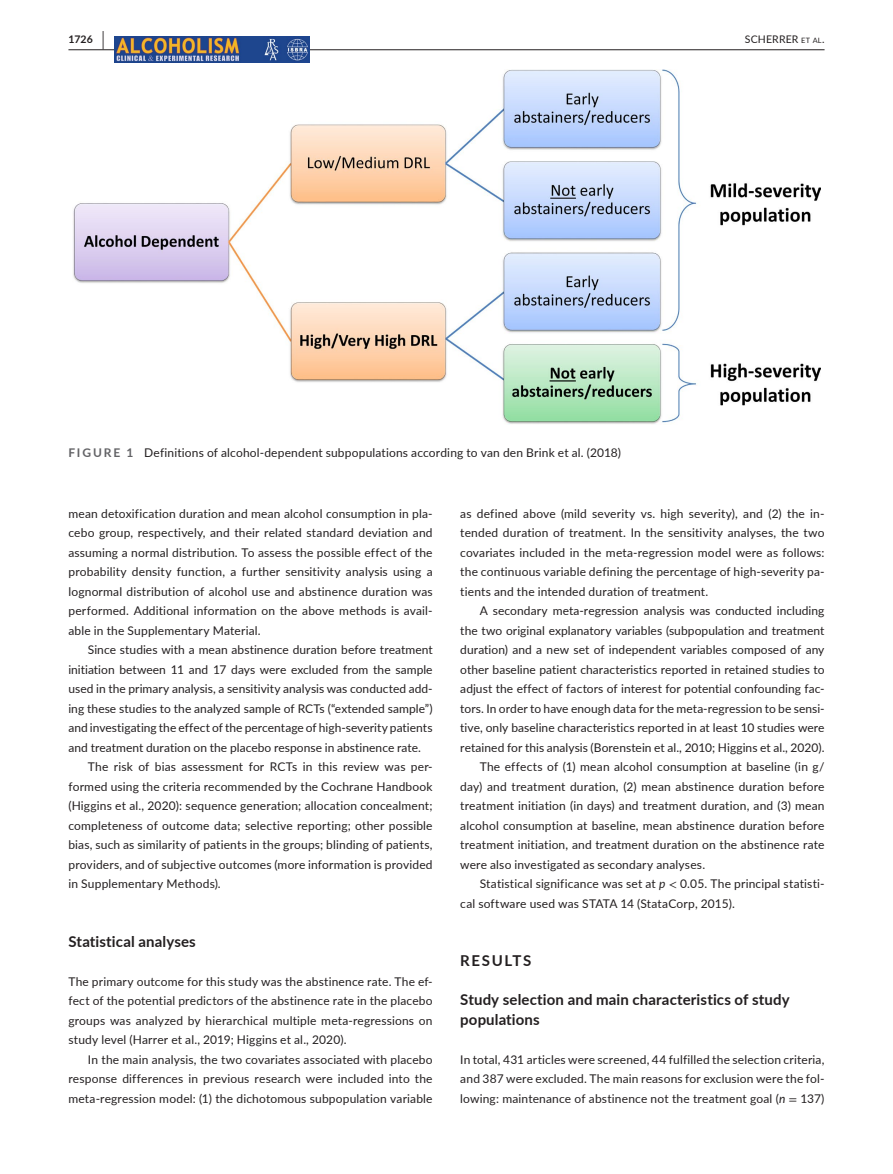
<style>
.page{position:relative;width:893px;height:1174px;background:#fff}
.page>*{position:absolute;margin:0;border:0;box-sizing:border-box;transform-origin:0 0}
.t1{font:700 15px/19.5px "Lato";letter-spacing:.01em;color:#231f20}
.t2{font:700 15px "Lato";letter-spacing:.105em;color:#231f20}
.t3{font:12px/19.5px "Lato";letter-spacing:.01em;color:#231f20;text-align:justify}
.t4{font:10.5px "Lato";letter-spacing:.015em;color:#231f20}
.t5{font:700 10.5px "Lato";color:#231f20}
.s1{font-size:19.5px}
.s2{font-size:7.35px}
.s3{font-weight:700;color:#636366}
.s4{font-style:italic}
.s5{font-family:"STIX"}
</style>
<div class="page">
<hr style="left:68px;top:49px;width:756px;height:1px;background:#231f20">
<img style="left:114px;top:37px;width:196px;height:25px">
<img style="left:73px;top:69px;width:748px;height:355px">
<p class="t5" style="left:68px;top:31px;width:37px">1726 <span class="s1">|</span></p>
<p class="t4" style="left:745px;top:31px;width:81px">SCHERRER <span class="s2">et al</span>.</p>
<p class="t3" style="left:68px;top:442px;width:554px"><span class="s3">FIGURE 1</span> Definitions of alcohol-dependent subpopulations according to van den Brink et al. (2018)</p>
<p class="t3" style="left:68px;top:503px;width:366px">mean detoxification duration and mean alcohol consumption in pla&shy;cebo group, respectively, and their related standard deviation and assuming a normal distribution. To assess the possible effect of the probability density function, a further sensitivity analysis using a lognormal distribution of alcohol use and abstinence duration was performed. Additional information on the above methods is avail&shy;able in the Supplementary Material.</p>
<p class="t3" style="left:88px;top:639px;width:346px">Since studies with a mean abstinence duration before treatment</p>
<p class="t3" style="left:68px;top:659px;width:366px">initiation between 11 and 17 days were excluded from the sample</p>
<p class="t3" style="left:68px;top:678px;width:366px">used in the primary analysis, a sensitivity analysis was conducted add-</p>
<p class="t3" style="left:68px;top:698px;width:366px">ing these studies to the analyzed sample of RCTs (“extended sample”)</p>
<p class="t3" style="left:68px;top:717px;width:366px">and investigating the effect of the percentage of high-severity patients</p>
<p class="t3" style="left:68px;top:737px;width:354px">and treatment duration on the placebo response in abstinence rate.</p>
<p class="t3" style="left:88px;top:756px;width:346px">The risk of bias assessment for RCTs in this review was per-</p>
<p class="t3" style="left:68px;top:776px;width:366px">formed using the criteria recommended by the Cochrane Handbook</p>
<p class="t3" style="left:68px;top:795px;width:366px">(Higgins et al., 2020): sequence generation; allocation concealment;</p>
<p class="t3" style="left:68px;top:815px;width:366px">completeness of outcome data; selective reporting; other possible</p>
<p class="t3" style="left:68px;top:834px;width:366px">bias, such as similarity of patients in the groups; blinding of patients,</p>
<p class="t3" style="left:68px;top:854px;width:366px">providers, and of subjective outcomes (more information is provided</p>
<p class="t3" style="left:68px;top:873px;width:154px">in Supplementary Methods).</p>
<p class="t1" style="left:68px;top:931px;width:129px">Statistical analyses</p>
<p class="t3" style="left:68px;top:971px;width:366px">The primary outcome for this study was the abstinence rate. The ef&shy;fect of the potential predictors of the abstinence rate in the placebo groups was analyzed by hierarchical multiple meta-regressions on study level (Harrer et al., 2019; Higgins et al., 2020).</p>
<p class="t3" style="left:68px;top:1049px;width:366px;text-indent:20px">In the main analysis, the two covariates associated with placebo response differences in previous research were included into the meta-regression model: (1) the dichotomous subpopulation variable</p>
<p class="t3" style="left:460px;top:503px;width:366px">as defined above (mild severity vs. high severity), and (2) the in&shy;tended duration of treatment. In the sensitivity analyses, the two covariates included in the meta-regression model were as follows: the continuous variable defining the percentage of high-severity pa&shy;tients and the intended duration of treatment.</p>
<p class="t3" style="left:480px;top:600px;width:346px">A secondary meta-regression analysis was conducted including</p>
<p class="t3" style="left:460px;top:620px;width:366px">the two original explanatory variables (subpopulation and treatment</p>
<p class="t3" style="left:460px;top:639px;width:366px">duration) and a new set of independent variables composed of any</p>
<p class="t3" style="left:460px;top:659px;width:366px">other baseline patient characteristics reported in retained studies to</p>
<p class="t3" style="left:460px;top:678px;width:366px">adjust the effect of factors of interest for potential confounding fac-</p>
<p class="t3" style="left:460px;top:698px;width:366px">tors. In order to have enough data for the meta-regression to be sensi-</p>
<p class="t3" style="left:460px;top:717px;width:366px">tive, only baseline characteristics reported in at least 10 studies were</p>
<p class="t3" style="left:460px;top:737px;width:366px">retained for this analysis (Borenstein et al., 2010; Higgins et al., 2020).</p>
<p class="t3" style="left:480px;top:756px;width:346px">The effects of (1) mean alcohol consumption at baseline (in g/</p>
<p class="t3" style="left:460px;top:776px;width:366px">day) and treatment duration, (2) mean abstinence duration before</p>
<p class="t3" style="left:460px;top:795px;width:366px">treatment initiation (in days) and treatment duration, and (3) mean</p>
<p class="t3" style="left:460px;top:815px;width:366px">alcohol consumption at baseline, mean abstinence duration before</p>
<p class="t3" style="left:460px;top:834px;width:366px">treatment initiation, and treatment duration on the abstinence rate</p>
<p class="t3" style="left:460px;top:854px;width:246px">were also investigated as secondary analyses.</p>
<p class="t3" style="left:480px;top:873px;width:346px">Statistical significance was set at <span class="s4">p</span> <span class="s5">&lt;</span> 0.05. The principal statisti-</p>
<p class="t3" style="left:460px;top:893px;width:276px">cal software used was STATA 14 (StataCorp, 2015).</p>
<p class="t2" style="left:460px;top:950px;width:73px">RESULTS</p>
<p class="t1" style="left:460px;top:989px;width:331px">Study selection and main characteristics of study populations</p>
<p class="t3" style="left:460px;top:1049px;width:366px">In total, 431 articles were screened, 44 fulfilled the selection criteria, and 387 were excluded. The main reasons for exclusion were the fol&shy;lowing: maintenance of abstinence not the treatment goal (<span class="s4">n</span> <span class="s5">=</span> 137)</p>
</div>
